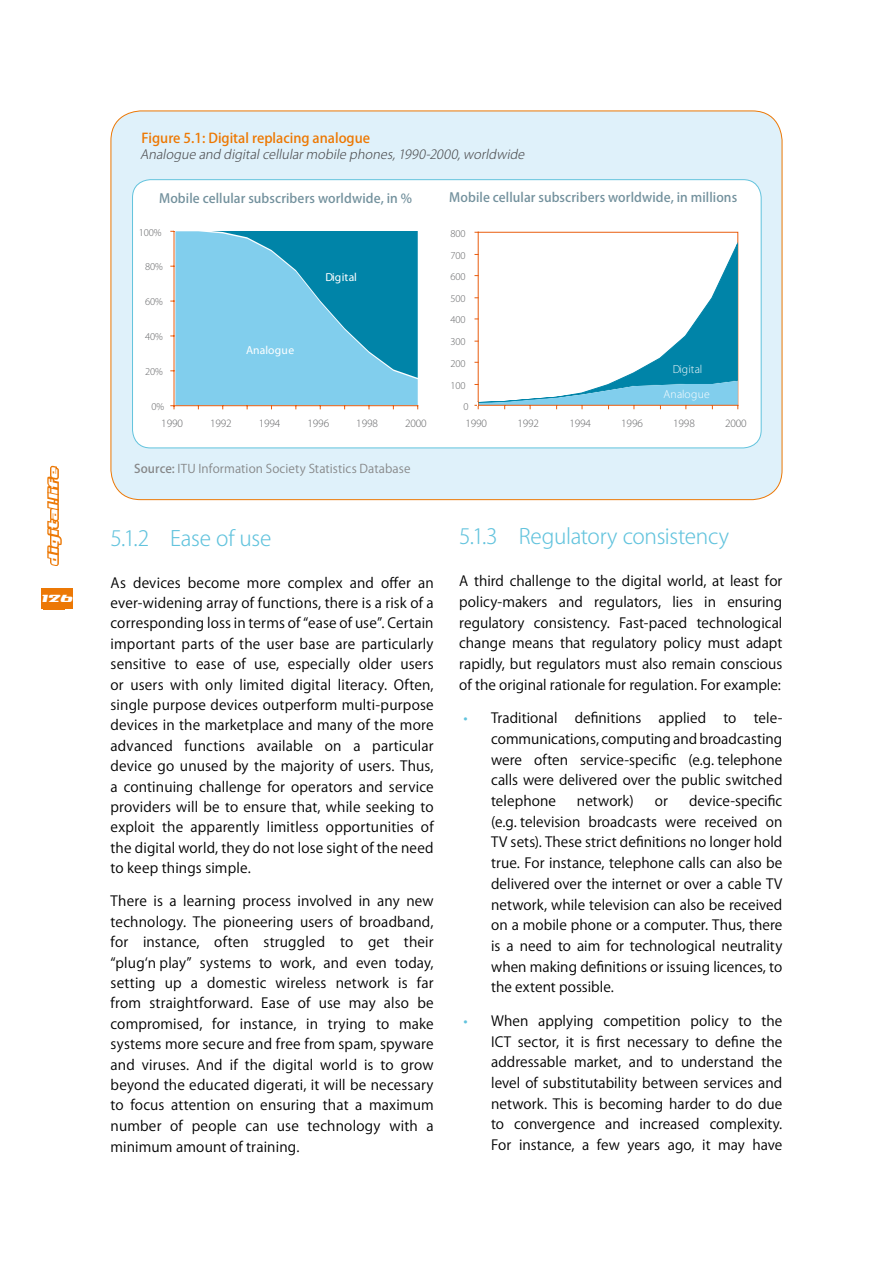
<style>
.page{position:relative;width:893px;height:1263px;background:#fff}
.page>*{position:absolute;margin:0;border:0;box-sizing:border-box;transform-origin:0 0}
.t1{font:300 21px "Koz Go Pro";letter-spacing:-.015em;color:#62c3dd}
.t2{font:500 15px "Koz Go Pro";color:#fff}
.t3{font:13.95px/20.4px "Koz Go Pro";letter-spacing:.005em;color:#000;text-align:justify}
.t4{font:13.95px "Koz Go Pro";color:#62c3dd}
.t5{font:500 13.5px "Koz Go Pro";color:#ed7802}
.t6{font:13.5px "Nationalyze ALP";color:#fff}
.t7{font:500 12.75px "Koz Go Pro";letter-spacing:.01em;color:#73919d}
.t8{font:italic 300 12.75px "Koz Go Pro";color:#4b4b4d}
.t9{font:12px "Koz Go Pro";letter-spacing:.01em;color:#878889}
.t10{font:300 11.7px/25.7px "Myriad Pro";letter-spacing:.005em;color:#fff;text-align:center}
.t11{font:11.7px "Myriad Pro";letter-spacing:.025em;color:#fff}
.t12{font:11.7px "Myriad Pro";letter-spacing:.005em;color:#fff}
.t13{font:300 11.25px "Myriad Pro";letter-spacing:-.01em;color:#646567}
.t14{font:11.25px "Nationalyze ALP";color:#fff}
.t15{font:300 10.5px "Myriad Pro";letter-spacing:-.01em;color:#646567}
.s1{font-weight:500}
</style>
<div class="page">
<svg style="left:47px;top:465px;width:15px;height:101px"></svg>
<div style="left:42px;top:588px;width:31px;height:21px;background:#ec7805"></div>
<div style="left:111px;top:111px;width:671px;height:389px;background:#dff1fa;border-radius:30px"></div>
<div style="left:133px;top:180px;width:628px;height:268px;background:#fff;border-radius:18px"></div>
<div style="left:132px;top:180px;width:629px;height:268px;border:1px solid #62c3dd;border-radius:18px"></div>
<svg style="left:171px;top:230px;width:247px;height:179px;background:#5fb7d5"></svg>
<svg style="left:478px;top:232px;width:260px;height:9px"></svg>
<svg style="left:475px;top:241px;width:264px;height:168px"></svg>
<p class="t6" style="left:45px;top:564px;width:99px;rotate:-90deg">digital.life</p>
<p class="t14" style="left:42px;top:592px;width:33px">126</p>
<p class="t2" style="left:48px;top:591px;width:27px">126</p>
<p class="t14" style="left:48px;top:594px;width:33px">126</p>
<p class="t5" style="left:141px;top:130px;width:230px">Figure 5.1: Digital replacing analogue</p>
<p class="t8" style="left:140px;top:146px;width:389px">Analogue and digital cellular mobile phones, 1990-2000, worldwide</p>
<p class="t7" style="left:159px;top:190px;width:254px">Mobile cellular subscribers worldwide, in %</p>
<p class="t7" style="left:449px;top:190px;width:290px">Mobile cellular subscribers worldwide, in millions</p>
<p class="t15" style="left:139px;top:226px;width:24px">100%</p>
<p class="t15" style="left:451px;top:227px;width:17px">800</p>
<p class="t15" style="left:451px;top:249px;width:17px">700</p>
<p class="t15" style="left:145px;top:261px;width:19px">80%</p>
<p class="t12" style="left:326px;top:270px;width:33px">Digital</p>
<p class="t15" style="left:451px;top:270px;width:17px">600</p>
<p class="t15" style="left:145px;top:296px;width:19px">60%</p>
<p class="t15" style="left:451px;top:292px;width:17px">500</p>
<p class="t15" style="left:451px;top:313px;width:17px">400</p>
<p class="t15" style="left:145px;top:330px;width:19px">40%</p>
<p class="t11" style="left:246px;top:343px;width:50px">Analogue</p>
<p class="t15" style="left:451px;top:336px;width:17px">300</p>
<p class="t15" style="left:145px;top:365px;width:19px">20%</p>
<p class="t15" style="left:451px;top:357px;width:17px">200</p>
<p class="t15" style="left:451px;top:379px;width:17px">100</p>
<p class="t10" style="left:664px;top:356px;width:48px">Digital<br>Analogue</p>
<p class="t15" style="left:151px;top:400px;width:14px">0%</p>
<p class="t15" style="left:463px;top:400px;width:7px">0</p>
<p class="t13" style="left:161px;top:416px;width:23px">1990</p>
<p class="t13" style="left:210px;top:416px;width:23px">1992</p>
<p class="t13" style="left:259px;top:416px;width:23px">1994</p>
<p class="t13" style="left:308px;top:416px;width:23px">1996</p>
<p class="t13" style="left:356px;top:416px;width:23px">1998</p>
<p class="t13" style="left:405px;top:416px;width:23px">2000</p>
<p class="t13" style="left:465px;top:416px;width:23px">1990</p>
<p class="t13" style="left:517px;top:416px;width:23px">1992</p>
<p class="t13" style="left:569px;top:416px;width:23px">1994</p>
<p class="t13" style="left:621px;top:416px;width:23px">1996</p>
<p class="t13" style="left:673px;top:416px;width:23px">1998</p>
<p class="t13" style="left:725px;top:416px;width:23px">2000</p>
<p class="t9" style="left:134px;top:461px;width:278px"><span class="s1">Source:</span> ITU Information Society Statistics Database</p>
<h1 class="t1" style="left:111px;top:524px;width:162px">5.1.2 Ease of use</h1>
<p class="t3" style="left:111px;top:573px;width:325px">As devices become more complex and offer an ever-widening array of functions, there is a risk of a corresponding loss in terms of “ease of use”. Certain important parts of the user base are particularly sensitive to ease of use, especially older users or users with only limited digital literacy. Often, single purpose devices outperform multi-purpose devices in the marketplace and many of the more advanced functions available on a particular device go unused by the majority of users. Thus, a continuing challenge for operators and service providers will be to ensure that, while seeking to exploit the apparently limitless opportunities of the digital world, they do not lose sight of the need to keep things simple.</p>
<p class="t3" style="left:111px;top:891px;width:325px">There is a learning process involved in any new technology. The pioneering users of broadband, for instance, often struggled to get their “plug‘n play” systems to work, and even today, setting up a domestic wireless network is far from straightforward. Ease of use may also be compromised, for instance, in trying to make systems more secure and free from spam, spyware and viruses. And if the digital world is to grow beyond the educated digerati, it will be necessary to focus attention on ensuring that a maximum number of people can use technology with a minimum amount of training.</p>
<h1 class="t1" style="left:459px;top:523px;width:272px">5.1.3 Regulatory consistency</h1>
<p class="t3" style="left:459px;top:571px;width:325px">A third challenge to the digital world, at least for policy-makers and regulators, lies in ensuring regulatory consistency. Fast-paced technological change means that regulatory policy must adapt rapidly, but regulators must also remain conscious of the original rationale for regulation. For example:</p>
<p class="t3" style="left:491px;top:708px;width:293px">Traditional definitions applied to tele&shy;communications, computing and broadcasting were often service-specific (e.g. telephone calls were delivered over the public switched telephone</p>
<p class="t4" style="left:463px;top:709px;width:6px">•</p>
<p class="t3" style="left:491px;top:791px;width:293px;text-indent:198px">device-specific (e.g. television broadcasts were received on TV sets). These strict definitions no longer hold true. For instance, telephone calls can also be delivered over the internet or over a cable TV network, while television can also be received on a mobile phone or a computer. Thus, there is a need to aim for technological neutrality when making definitions or issuing licences, to the extent possible.</p>
<p class="t3" style="left:491px;top:1011px;width:293px">When applying competition policy to the ICT sector, it is first necessary to define the addressable market, and to understand the level of substitutability between services and network. This is becoming harder to do due to convergence and increased complexity.<br>For instance, a few years ago, it may have</p>
<p class="t3" style="left:577px;top:791px;width:58px">network)</p>
<p class="t3" style="left:655px;top:791px;width:15px">or</p>
<p class="t4" style="left:463px;top:1012px;width:6px">•</p>
</div>
